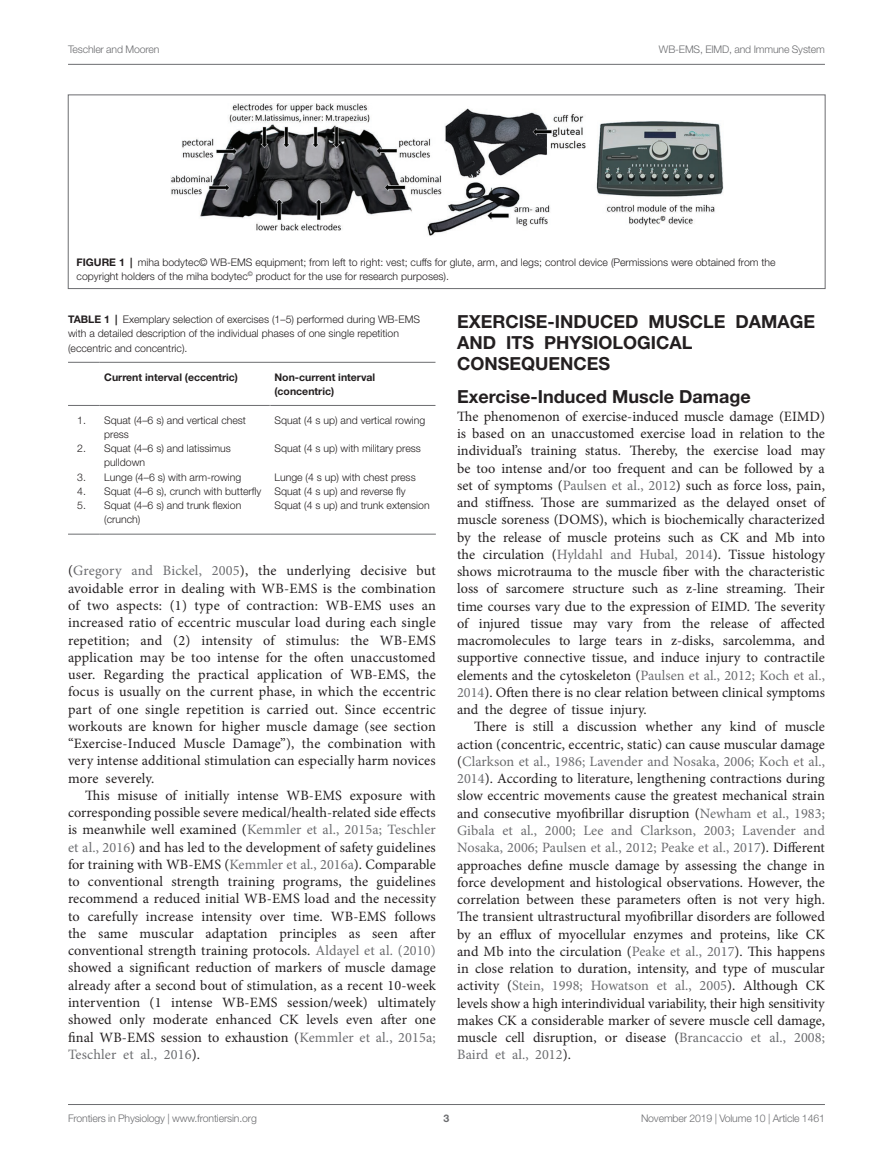
<style>
.page{position:relative;width:893px;height:1170px;background:#fff}
.page>*{position:absolute;margin:0;border:0;box-sizing:border-box;transform-origin:0 0}
.HEAD_1{font:700 18px/21px "Helvetica Neue LT Std";color:#231f20}
.HEAD_2_after_HEAD_1{font:700 18px "Helvetica Neue LT Std";color:#231f20}
.TEXT{font:14.25px/17.2px "Minion Pro";letter-spacing:.01em;color:#231f20;text-align:justify}
.TEXT_FLUSH{font:14.25px/17.2px "Minion Pro";color:#231f20;text-align:justify}
.TB_TX{font:300 10.5px/14.2px "Helvetica Neue LT Std";color:#231f20}
.FIG_LEG{font:300 10.5px/14.2px "Helvetica Neue LT Std";color:#231f20}
.TT_NO_RULE{font:300 10.5px/14.2px "Helvetica Neue LT Std";color:#231f20}
.t1{font:300 10.5px "Helvetica Neue LT Std";letter-spacing:-.015em;color:#6c6d70}
.TB_CH{font:700 10.5px/14.2px "Helvetica Neue LT Std";color:#231f20}
.t2{font:700 10.5px "Helvetica Neue LT Std";color:#6c6d70}
.s1{font-weight:700}
.s2{color:#6c6d70}
</style>
<div class="page">
<hr style="left:68px;top:64px;width:757px;height:1px;background:#6c6d70">
<hr style="left:68px;top:1104px;width:757px;height:1px;background:#6c6d70">
<img style="left:170px;top:103px;width:553px;height:133px">
<div style="left:68px;top:95px;width:757px;height:194px;border:1px solid #6c6d70"></div>
<hr style="left:100px;top:362px;width:170px;height:1px;background:#6c6d70">
<hr style="left:100px;top:405px;width:170px;height:1px;background:#6c6d70">
<hr style="left:270px;top:362px;width:165px;height:1px;background:#6c6d70">
<hr style="left:270px;top:405px;width:165px;height:1px;background:#6c6d70">
<hr style="left:68px;top:362px;width:32px;height:1px;background:#6c6d70">
<hr style="left:68px;top:405px;width:32px;height:1px;background:#6c6d70">
<hr style="left:270px;top:405px;width:1px;height:33px;background:#fff">
<hr style="left:68px;top:534px;width:32px;height:1px;background:#6c6d70">
<hr style="left:100px;top:534px;width:170px;height:1px;background:#6c6d70">
<hr style="left:270px;top:534px;width:166px;height:1px;background:#6c6d70">
<p class="t1" style="left:68px;top:42px;width:93px">Teschler and Mooren</p>
<p class="t1" style="left:659px;top:42px;width:167px">WB-EMS, EIMD, and Immune System</p>
<p class="FIG_LEG" style="left:77px;top:255px;width:701px"><span class="s1">FIGURE 1 |</span> miha bodytec© WB-EMS equipment; from left to right: vest; cuffs for glute, arm, and legs; control device (Permissions were obtained from the copyright holders of the miha bodytec<sup>©</sup> product for the use for research purposes).</p>
<p class="TT_NO_RULE" style="left:68px;top:312px;width:354px"><span class="s1">TABLE 1 |</span> Exemplary selection of exercises (1–5) performed during WB-EMS with a detailed description of the individual phases of one single repetition (eccentric and concentric).</p>
<p class="TB_CH" style="left:104px;top:369px;width:135px">Current interval (eccentric)</p>
<p class="TB_CH" style="left:274px;top:369px;width:102px">Non-current interval (concentric)</p>
<p class="TB_TX" style="left:77px;top:412px;width:10px">1.</p>
<p class="TB_TX" style="left:104px;top:412px;width:143px">Squat (4–6 s) and vertical chest press</p>
<p class="TB_TX" style="left:274px;top:412px;width:152px">Squat (4 s up) and vertical rowing</p>
<p class="TB_TX" style="left:77px;top:441px;width:10px">2.</p>
<p class="TB_TX" style="left:104px;top:441px;width:128px">Squat (4–6 s) and latissimus pulldown</p>
<p class="TB_TX" style="left:274px;top:441px;width:148px">Squat (4 s up) with military press</p>
<p class="TB_TX" style="left:77px;top:469px;width:10px">3.</p>
<p class="TB_TX" style="left:104px;top:469px;width:138px">Lunge (4–6 s) with arm-rowing</p>
<p class="TB_TX" style="left:274px;top:469px;width:143px">Lunge (4 s up) with chest press</p>
<p class="TB_TX" style="left:77px;top:484px;width:10px">4.</p>
<p class="TB_TX" style="left:104px;top:484px;width:159px">Squat (4–6 s), crunch with butterfly</p>
<p class="TB_TX" style="left:274px;top:484px;width:133px">Squat (4 s up) and reverse fly</p>
<p class="TB_TX" style="left:77px;top:498px;width:10px">5.</p>
<p class="TB_TX" style="left:104px;top:498px;width:139px">Squat (4–6 s) and trunk flexion (crunch)</p>
<p class="TB_TX" style="left:274px;top:498px;width:157px">Squat (4 s up) and trunk extension</p>
<p class="HEAD_1" style="left:457px;top:311px;width:360px">EXERCISE-INDUCED MUSCLE DAMAGE<br>AND ITS PHYSIOLOGICAL<br>CONSEQUENCES</p>
<p class="HEAD_2_after_HEAD_1" style="left:457px;top:386px;width:295px">Exercise-Induced Muscle Damage</p>
<p class="TEXT_FLUSH" style="left:457px;top:407px;width:369px">The phenomenon of exercise-induced muscle damage (EIMD) is based on an unaccustomed exercise load in relation to the individual’s training status. Thereby, the exercise load may be too intense and/or too frequent and can be followed by a set of symptoms (<span class="s2">Paulsen et al., 2012</span>) such as force loss, pain, and stiffness. Those are summarized as the delayed onset of muscle soreness (DOMS), which is biochemically characterized by the release of muscle proteins such as CK and Mb into the circulation (<span class="s2">Hyldahl and Hubal, 2014</span>). Tissue histology shows microtrauma to the muscle fiber with the characteristic loss of sarcomere structure such as z-line streaming. Their time courses vary due to the expression of EIMD. The severity of injured tissue may vary from the release of affected macromolecules to large tears in z-disks, sarcolemma, and supportive connective tissue, and induce injury to contractile elements and the cytoskeleton (<span class="s2">Paulsen et al., 2012; Koch et al., 2014</span>). Often there is no clear relation between clinical symptoms and the degree of tissue injury.</p>
<p class="TEXT" style="left:457px;top:718px;width:369px;text-indent:17px">There is still a discussion whether any kind of muscle action (concentric, eccentric, static) can cause muscular damage (<span class="s2">Clarkson et al., 1986; Lavender and Nosaka, 2006; Koch et al., 2014</span>). According to literature, lengthening contractions during slow eccentric movements cause the greatest mechanical strain and consecutive myofibrillar disruption (<span class="s2">Newham et al., 1983; Gibala et al., 2000; Lee and Clarkson, 2003; Lavender and Nosaka, 2006; Paulsen et al., 2012; Peake et al., 2017</span>). Different approaches define muscle damage by assessing the change in force development and histological observations. However, the correlation between these parameters often is not very high.<br>The transient ultrastructural myofibrillar disorders are followed by an efflux of myocellular enzymes and proteins, like CK and Mb into the circulation (<span class="s2">Peake et al., 2017</span>). This happens in close relation to duration, intensity, and type of muscular activity (<span class="s2">Stein, 1998; Howatson et al., 2005</span>). Although CK levels show a high interindividual variability, their high sensitivity makes CK a considerable marker of severe muscle cell damage, muscle cell disruption, or disease (<span class="s2">Brancaccio et al., 2008; Baird et al., 2012</span>).</p>
<p class="TEXT" style="left:68px;top:562px;width:369px">(<span class="s2">Gregory and Bickel, 2005</span>), the underlying decisive but avoidable error in dealing with WB-EMS is the combination of two aspects: (1) type of contraction: WB-EMS uses an increased ratio of eccentric muscular load during each single repetition; and (2) intensity of stimulus: the WB-EMS application may be too intense for the often unaccustomed user. Regarding the practical application of WB-EMS, the focus is usually on the current phase, in which the eccentric part of one single repetition is carried out. Since eccentric workouts are known for higher muscle damage (see section “Exercise-Induced Muscle Damage”), the combination with very intense additional stimulation can especially harm novices more severely.</p>
<p class="TEXT" style="left:68px;top:786px;width:369px;text-indent:17px">This misuse of initially intense WB-EMS exposure with corresponding possible severe medical/health-related side effects is meanwhile well examined (<span class="s2">Kemmler et al., 2015a; Teschler et al., 2016</span>) and has led to the development of safety guidelines for training with WB-EMS (<span class="s2">Kemmler et al., 2016a</span>). Comparable to conventional strength training programs, the guidelines recommend a reduced initial WB-EMS load and the necessity to carefully increase intensity over time. WB-EMS follows the same muscular adaptation principles as seen after conventional strength training protocols. <span class="s2">Aldayel et al. (2010) </span>showed a significant reduction of markers of muscle damage already after a second bout of stimulation, as a recent 10-week intervention (1 intense WB-EMS session/week) ultimately showed only moderate enhanced CK levels even after one final WB-EMS session to exhaustion (<span class="s2">Kemmler et al., 2015a; Teschler et al., 2016</span>).</p>
<p class="t1" style="left:68px;top:1111px;width:190px">Frontiers in Physiology | www.frontiersin.org</p>
<p class="t2" style="left:444px;top:1111px;width:7px">3</p>
<p class="t1" style="left:641px;top:1111px;width:185px">November 2019 | Volume 10 | Article 1461</p>
</div>
